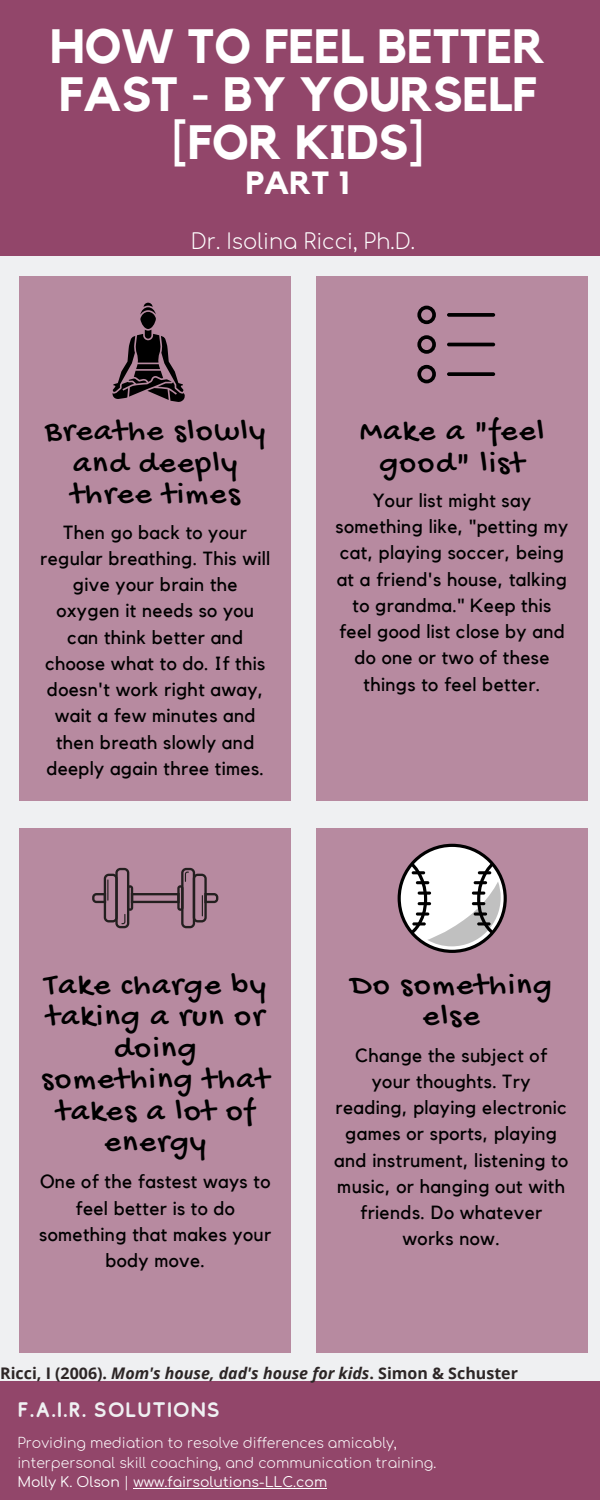
<style>
.page{position:relative;width:600px;height:1500px;background:#eff0f2}
.page>*{position:absolute;margin:0;border:0;box-sizing:border-box;transform-origin:0 0}
.t1{font:700 48px/48px "Kollektif";color:#fff;text-align:center}
.t2{font:32px/31.5px "Gochi Hand";letter-spacing:.05em;color:#000;text-align:center}
.t3{font:700 32px "Kollektif";color:#fff}
.t4{font:300 21px "Comfortaa";color:#fff}
.t5{font:21px "Comodo";color:#eff0f2}
.t6{font:19px/26.2px "Kollektif";letter-spacing:.02em;color:#000;text-align:center}
.t7{font:700 16px "Open Sans";color:#2d2626}
.t8{font:300 14px/19.5px "Comfortaa";color:#fff}
.s1{font-style:italic}
.s2{font-weight:400}
</style>
<div class="page">
<div style="left:0;top:0;width:600px;height:256px;background:#92466a"></div>
<div style="left:19px;top:276px;width:272px;height:525px;background:#b78aa0"></div>
<div style="left:0;top:1382px;width:600px;height:118px;background:#92466a"></div>
<hr style="left:133px;top:1488px;width:194px;height:1px;background:#fff">
<div style="left:316px;top:276px;width:272px;height:525px;background:#b78aa0"></div>
<div style="left:19px;top:828px;width:272px;height:525px;background:#b78aa0"></div>
<div style="left:316px;top:828px;width:272px;height:525px;background:#b78aa0"></div>
<svg style="left:140px;top:303px;width:16px;height:12px"></svg>
<div style="left:140px;top:312px;width:16px;height:17px;background:#000;border-radius:7px"></div>
<svg style="left:112px;top:330px;width:73px;height:72px"></svg>
<svg style="left:447px;top:313px;width:48px;height:4px"></svg>
<hr style="left:447px;top:343px;width:48px;height:3px;background:#000;border-radius:2px">
<svg style="left:447px;top:372px;width:48px;height:4px"></svg>
<svg style="left:417px;top:306px;width:19px;height:18px"></svg>
<svg style="left:417px;top:335px;width:19px;height:19px"></svg>
<svg style="left:417px;top:365px;width:19px;height:18px"></svg>
<svg style="left:92px;top:868px;width:126px;height:60px"></svg>
<svg style="left:398px;top:844px;width:109px;height:109px"></svg>
<h1 class="t1" style="left:50px;top:24px;width:497px">HOW TO FEEL BETTER<br>FAST - BY YOURSELF [FOR KIDS]</h1>
<h2 class="t3" style="left:246px;top:168px;width:106px">PART 1</h2>
<p class="t4" style="left:191px;top:230px;width:225px">Dr. Isolina Ricci, Ph.D.</p>
<h2 class="t2" style="left:45px;top:418px;width:222px">Breathe slowly and deeply three times</h2>
<p class="t6" style="left:40px;top:520px;width:232px">Then go back to your regular breathing. This will give your brain the oxygen it needs so you can think better and choose what to do. If this doesn't work right away, wait a few minutes and then breath slowly and deeply again three times.</p>
<h2 class="t2" style="left:360px;top:418px;width:186px">Make a "feel good" list</h2>
<p class="t6" style="left:336px;top:488px;width:234px">Your list might say something like, "petting my cat, playing soccer, being at a friend's house, talking to grandma." Keep this feel good list close by and do one or two of these things to feel better.</p>
<h2 class="t2" style="left:41px;top:971px;width:229px">Take charge by taking a run or doing something that takes a lot of energy</h2>
<p class="t6" style="left:39px;top:1169px;width:234px">One of the fastest ways to feel better is to do something that makes your body move.</p>
<h2 class="t2" style="left:351px;top:971px;width:202px">Do something else</h2>
<p class="t6" style="left:334px;top:1043px;width:235px">Change the subject of your thoughts. Try reading, playing electronic games or sports, playing and instrument, listening to music, or hanging out with friends. Do whatever works now.</p>
<p class="t7" style="left:0;top:1362px;width:519px">Ricci, I (2006). <span class="s1">Mom's house, dad's house for kids</span>. Simon &amp; Schuster</p>
<p class="t5" style="left:17px;top:1398px;width:204px">F.A.I.R. SOLUTIONS</p>
<p class="t8" style="left:17px;top:1434px;width:420px">Providing mediation to resolve differences amicably, interpersonal skill coaching, and communication training.<br><span class="s2">Molly K. Olson</span> | <span class="s2">www.fairsolutions-LLC.com</span></p>
</div>
